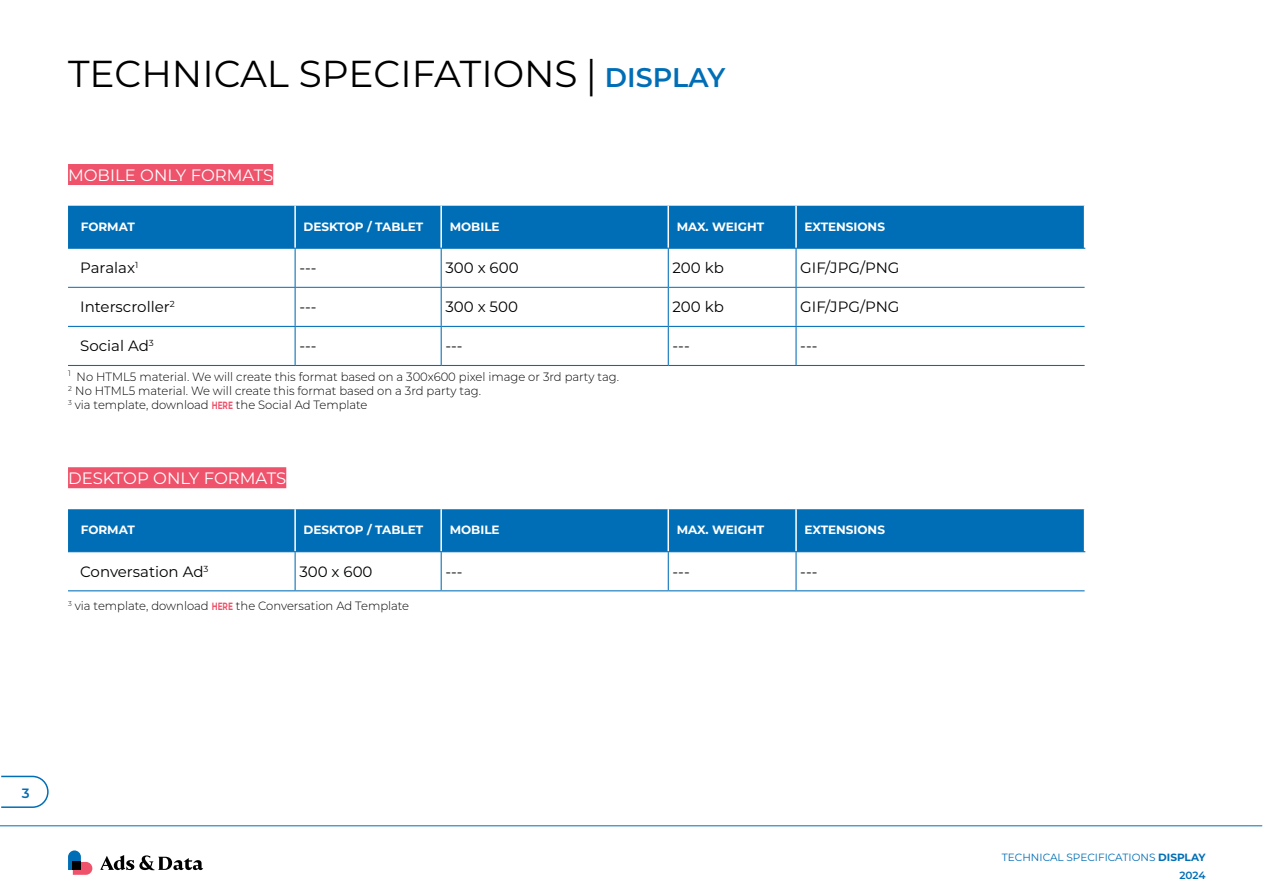
<style>
.page{position:relative;width:1263px;height:893px;background:#fff}
.page>*{position:absolute;margin:0;border:0;box-sizing:border-box;transform-origin:0 0}
.t1{font:37.5px "Montserrat";color:#000}
.t2{font:16.5px "Montserrat";color:#fff}
.t3{font:15px "Montserrat";color:#000}
.t4{font:600 13.5px "Montserrat";color:#006eb6}
.t5{font:300 12px/14.4px "Montserrat";color:#000;scale:.96 1}
.t6{font:700 12px "Montserrat";color:#fff}
.t7{font:10.5px/17.9px "Montserrat";color:#006eb6;text-align:right}
.s1{font-family:"Minion Pro"}
.s2{font-weight:600;font-size:27px;color:#006eb6}
.s3{font-weight:700;font-size:10.5px;color:#ee536b}
.s4{font-weight:700}
.s5{font-weight:600}
</style>
<div class="page">
<hr style="left:0;top:825px;width:1262px;height:1px;background:#006eb6">
<svg style="left:1px;top:775px;width:48px;height:33px"></svg>
<svg style="left:68px;top:850px;width:24px;height:25px"></svg>
<div style="left:73px;top:862px;width:8px;height:8px;background:#000"></div>
<svg style="left:100px;top:855px;width:103px;height:15px"></svg>
<div style="left:68px;top:164px;width:205px;height:21px;background:#ee536b"></div>
<div style="left:68px;top:467px;width:218px;height:21px;background:#ee536b"></div>
<div style="left:68px;top:206px;width:1016px;height:42px;background:#006eb6"></div>
<hr style="left:440px;top:206px;width:2px;height:42px;background:#fff">
<hr style="left:667px;top:206px;width:2px;height:42px;background:#fff">
<hr style="left:795px;top:206px;width:2px;height:42px;background:#fff">
<hr style="left:294px;top:206px;width:2px;height:42px;background:#fff">
<hr style="left:295px;top:249px;width:1px;height:38px;background:#006eb6">
<hr style="left:441px;top:249px;width:1px;height:38px;background:#006eb6">
<hr style="left:668px;top:249px;width:1px;height:38px;background:#006eb6">
<hr style="left:295px;top:288px;width:1px;height:38px;background:#006eb6">
<hr style="left:441px;top:288px;width:1px;height:38px;background:#006eb6">
<hr style="left:668px;top:288px;width:1px;height:38px;background:#006eb6">
<hr style="left:68px;top:326px;width:227px;height:1px;background:#006eb6">
<hr style="left:295px;top:326px;width:146px;height:1px;background:#006eb6">
<hr style="left:295px;top:327px;width:1px;height:38px;background:#006eb6">
<hr style="left:441px;top:326px;width:227px;height:1px;background:#006eb6">
<hr style="left:441px;top:327px;width:1px;height:38px;background:#006eb6">
<hr style="left:668px;top:326px;width:128px;height:1px;background:#006eb6">
<hr style="left:796px;top:326px;width:288px;height:1px;background:#006eb6">
<hr style="left:68px;top:365px;width:227px;height:1px;background:#006eb6">
<hr style="left:295px;top:365px;width:146px;height:1px;background:#006eb6">
<hr style="left:796px;top:365px;width:288px;height:1px;background:#006eb6">
<hr style="left:795px;top:249px;width:2px;height:38px;background:#006eb6">
<hr style="left:795px;top:288px;width:2px;height:38px;background:#006eb6">
<hr style="left:795px;top:327px;width:2px;height:38px;background:#006eb6">
<hr style="left:668px;top:327px;width:1px;height:38px;background:#006eb6">
<hr style="left:441px;top:365px;width:227px;height:1px;background:#006eb6">
<hr style="left:668px;top:365px;width:128px;height:1px;background:#006eb6">
<hr style="left:68px;top:287px;width:227px;height:1px;background:#006eb6">
<hr style="left:295px;top:287px;width:146px;height:1px;background:#006eb6">
<hr style="left:441px;top:287px;width:227px;height:1px;background:#006eb6">
<hr style="left:668px;top:287px;width:128px;height:1px;background:#006eb6">
<hr style="left:796px;top:287px;width:288px;height:1px;background:#006eb6">
<hr style="left:68px;top:248px;width:227px;height:1px;background:#006eb6">
<hr style="left:295px;top:248px;width:146px;height:1px;background:#006eb6">
<hr style="left:441px;top:248px;width:227px;height:1px;background:#006eb6">
<hr style="left:668px;top:248px;width:128px;height:1px;background:#006eb6">
<hr style="left:796px;top:248px;width:289px;height:1px;background:#006eb6">
<div style="left:68px;top:509px;width:1016px;height:42px;background:#006eb6"></div>
<hr style="left:440px;top:509px;width:2px;height:42px;background:#fff">
<hr style="left:667px;top:509px;width:2px;height:42px;background:#fff">
<hr style="left:795px;top:509px;width:2px;height:42px;background:#fff">
<hr style="left:294px;top:509px;width:2px;height:42px;background:#fff">
<hr style="left:295px;top:552px;width:1px;height:38px;background:#006eb6">
<hr style="left:441px;top:552px;width:1px;height:38px;background:#006eb6">
<hr style="left:668px;top:552px;width:1px;height:38px;background:#006eb6">
<hr style="left:68px;top:590px;width:227px;height:1px;background:#006eb6">
<hr style="left:295px;top:590px;width:146px;height:1px;background:#006eb6">
<hr style="left:441px;top:590px;width:227px;height:1px;background:#006eb6">
<hr style="left:668px;top:590px;width:128px;height:1px;background:#006eb6">
<hr style="left:796px;top:590px;width:288px;height:1px;background:#006eb6">
<hr style="left:795px;top:552px;width:2px;height:38px;background:#006eb6">
<hr style="left:68px;top:551px;width:227px;height:1px;background:#006eb6">
<hr style="left:295px;top:551px;width:146px;height:1px;background:#006eb6">
<hr style="left:441px;top:551px;width:227px;height:1px;background:#006eb6">
<hr style="left:668px;top:551px;width:128px;height:1px;background:#006eb6">
<hr style="left:796px;top:551px;width:289px;height:1px;background:#006eb6">
<h1 class="t1" style="left:68px;top:48px;width:659px">TECHNICAL SPECIFATIONS <span class="s1">|</span> <span class="s2">DISPLAY</span></h1>
<h2 class="t2" style="left:68px;top:163px;width:207px">MOBILE ONLY FORMATS</h2>
<p class="t6" style="left:81px;top:218px;width:56px">FORMAT</p>
<p class="t6" style="left:304px;top:218px;width:121px">DESKTOP / TABLET</p>
<p class="t6" style="left:450px;top:218px;width:52px">MOBILE</p>
<p class="t6" style="left:677px;top:218px;width:89px">MAX. WEIGHT</p>
<p class="t6" style="left:804px;top:218px;width:82px">EXTENSIONS</p>
<p class="t3" style="left:80px;top:257px;width:60px">Paralax<sup>1</sup></p>
<p class="t3" style="left:299px;top:257px;width:19px">---</p>
<p class="t3" style="left:445px;top:257px;width:75px">300 x 600</p>
<p class="t3" style="left:672px;top:257px;width:53px">200 kb</p>
<p class="t3" style="left:800px;top:257px;width:101px">GIF/JPG/PNG</p>
<p class="t3" style="left:80px;top:297px;width:96px">Interscroller<sup>2</sup></p>
<p class="t3" style="left:299px;top:297px;width:19px">---</p>
<p class="t3" style="left:445px;top:297px;width:74px">300 x 500</p>
<p class="t3" style="left:672px;top:297px;width:53px">200 kb</p>
<p class="t3" style="left:800px;top:297px;width:101px">GIF/JPG/PNG</p>
<p class="t3" style="left:80px;top:336px;width:75px">Social Ad<sup>3</sup></p>
<p class="t3" style="left:299px;top:336px;width:19px">---</p>
<p class="t3" style="left:445px;top:336px;width:19px">---</p>
<p class="t3" style="left:672px;top:336px;width:19px">---</p>
<p class="t3" style="left:800px;top:336px;width:19px">---</p>
<p class="t5" style="left:68px;top:369px;width:575px"><sup>1</sup> No HTML5 material. We will create this format based on a 300x600 pixel image or 3rd party tag.<br><sup>2</sup> No HTML5 material. We will create this format based on a 3rd party tag.<br><sup>3</sup> via template, download <span class="s3">HERE</span> the Social Ad Template</p>
<h2 class="t2" style="left:68px;top:466px;width:220px">DESKTOP ONLY FORMATS</h2>
<p class="t6" style="left:81px;top:521px;width:56px">FORMAT</p>
<p class="t6" style="left:304px;top:521px;width:121px">DESKTOP / TABLET</p>
<p class="t6" style="left:450px;top:521px;width:52px">MOBILE</p>
<p class="t6" style="left:677px;top:521px;width:89px">MAX. WEIGHT</p>
<p class="t6" style="left:804px;top:521px;width:82px">EXTENSIONS</p>
<p class="t3" style="left:80px;top:561px;width:130px">Conversation Ad<sup>3</sup></p>
<p class="t3" style="left:299px;top:561px;width:75px">300 x 600</p>
<p class="t3" style="left:445px;top:561px;width:19px">---</p>
<p class="t3" style="left:672px;top:561px;width:19px">---</p>
<p class="t3" style="left:800px;top:561px;width:19px">---</p>
<p class="t5" style="left:68px;top:598px;width:357px"><sup>3</sup> via template, download <span class="s3">HERE</span> the Conversation Ad Template</p>
<p class="t4" style="left:22px;top:784px;width:9px">3</p>
<p class="t7" style="left:1002px;top:848px;width:205px">TECHNICAL SPECIFICATIONS <span class="s4">DISPLAY<br></span><span class="s5">2024</span></p>
</div>
